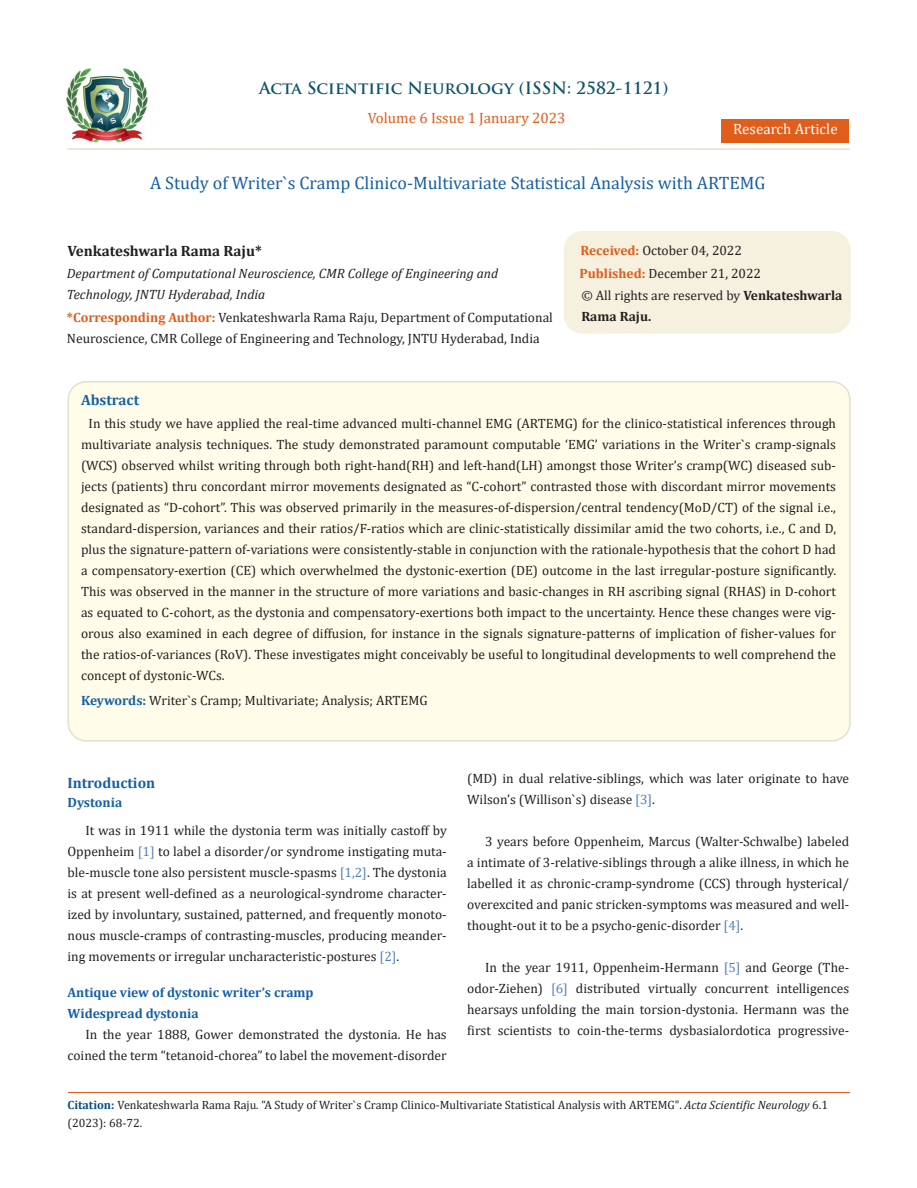
<style>
.page{position:relative;width:917px;height:1188px;background:#fff}
.page>*{position:absolute;margin:0;border:0;box-sizing:border-box;transform-origin:0 0}
.t1{font:18px "Cambria";color:#1560a6}
.t2{font:700 16.5px "Trajan Pro";color:#0e546a}
.t3{font:15px "Cambria";color:#e05d1a}
.t4{font:700 15px "Cambria";color:#231f20}
.t5{font:700 15px "Cambria";color:#1560a6}
.t6{font:15px "Cambria";color:#fff}
.t7{font:13.5px/21px "Cambria";color:#231f20;text-align:justify}
.t8{font:italic 13.5px/21px "Cambria";color:#231f20}
.t9{font:700 13.5px "Cambria";color:#1560a6}
.t10{font:12px/18px "Cambria";color:#231f20}
.s1{font-weight:700;color:#e05d1a}
.s2{font-weight:700}
.s3{font-weight:700;color:#1560a6}
.s4{color:#4f81bd}
.s5{font-weight:700;color:#035089}
.s6{font-style:italic}
</style>
<div class="page">
<img style="left:67px;top:68px;width:80px;height:74px">
<div style="left:721px;top:119px;width:128px;height:23px;background:#e05d1a"></div>
<div style="left:564px;top:232px;width:285px;height:101px;background:#f6f0df;border-radius:18px"></div>
<div style="left:563px;top:231px;width:287px;height:103px;border:2px solid #f6f0df;border-radius:18px"></div>
<div style="left:68px;top:382px;width:781px;height:359px;background:#fffde9;border-radius:18px"></div>
<div style="left:67px;top:381px;width:783px;height:361px;border:2px solid #e5dfce;border-radius:18px"></div>
<hr style="left:68px;top:1093px;width:781px;height:1px;background:#e05d1a">
<hr style="left:67px;top:148px;width:782px;height:2px;background:#e5dfce">
<p class="t2" style="left:259px;top:77px;width:411px">Acta Scientific Neurology (ISSN: 2582-1121)</p>
<p class="t3" style="left:368px;top:109px;width:199px">Volume 6 Issue 1 January 2023</p>
<p class="t6" style="left:733px;top:120px;width:106px">Research Article</p>
<p class="t1" style="left:150px;top:172px;width:617px">A Study of Writer`s Cramp Clinico-Multivariate Statistical Analysis with ARTEMG</p>
<p class="t4" style="left:67px;top:240px;width:196px">Venkateshwarla Rama Raju*</p>
<p class="t8" style="left:67px;top:262px;width:432px">Department of Computational Neuroscience, CMR College of Engineering and<br>Technology, JNTU Hyderabad, India</p>
<p class="t7" style="left:67px;top:307px;width:487px"><span class="s1">*Corresponding Author:</span> Venkateshwarla Rama Raju, Department of Computational<br>Neuroscience, CMR College of Engineering and Technology, JNTU Hyderabad, India</p>
<p class="t7" style="left:580px;top:240px;width:163px"><span class="s1">Received:</span> October 04, 2022</p>
<p class="t7" style="left:579px;top:263px;width:183px"><span class="s1">Published:</span> December 21, 2022</p>
<p class="t7" style="left:581px;top:284px;width:263px">© All rights are reserved by <span class="s2">Venkateshwarla<br>Rama Raju.</span></p>
<p class="t5" style="left:81px;top:390px;width:60px">Abstract</p>
<p class="t7" style="left:81px;top:412px;width:756px;text-indent:8px">In this study we have applied the real-time advanced multi-channel EMG (ARTEMG) for the clinico-statistical inferences through multivariate analysis techniques. The study demonstrated paramount computable ‘EMG’ variations in the Writer`s cramp-signals (WCS) observed whilst writing through both right-hand(RH) and left-hand(LH) amongst those Writer’s cramp(WC) diseased sub&shy;jects (patients) thru concordant mirror movements designated as “C-cohort” contrasted those with discordant mirror movements designated as “D-cohort”. This was observed primarily in the measures-of-dispersion/central tendency(MoD/CT) of the signal i.e., standard-dispersion, variances and their ratios/F-ratios which are clinic-statistically dissimilar amid the two cohorts, i.e., C and D, plus the signature-pattern of-variations were consistently-stable in conjunction with the rationale-hypothesis that the cohort D had a compensatory-exertion (CE) which overwhelmed the dystonic-exertion (DE) outcome in the last irregular-posture significantly.<br>This was observed in the manner in the structure of more variations and basic-changes in RH ascribing signal (RHAS) in D-cohort as equated to C-cohort, as the dystonia and compensatory-exertions both impact to the uncertainty. Hence these changes were vig&shy;orous also examined in each degree of diffusion, for instance in the signals signature-patterns of implication of fisher-values for the ratios-of-variances (RoV). These investigates might conceivably be useful to longitudinal developments to well comprehend the concept of dystonic-WCs.</p>
<p class="t7" style="left:81px;top:690px;width:348px"><span class="s3">Keywords:</span> Writer`s Cramp; Multivariate; Analysis; ARTEMG</p>
<p class="t5" style="left:67px;top:772px;width:89px">Introduction</p>
<p class="t9" style="left:67px;top:793px;width:56px">Dystonia</p>
<p class="t7" style="left:67px;top:820px;width:381px;text-indent:18px">It was in 1911 while the dystonia term was initially castoff by Oppenheim <span class="s4">[1]</span> to label a disorder/or syndrome instigating muta&shy;ble-muscle tone also persistent muscle-spasms <span class="s4">[1,2]</span>. The dystonia is at present well-defined as a neurological-syndrome character&shy;ized by involuntary, sustained, patterned, and frequently monoto&shy;nous muscle-cramps of contrasting-muscles, producing meander&shy;ing movements or irregular uncharacteristic-postures <span class="s4">[2]</span>.</p>
<p class="t9" style="left:67px;top:983px;width:248px">Antique view of dystonic writer’s cramp</p>
<p class="t9" style="left:67px;top:1004px;width:133px">Widespread dystonia</p>
<p class="t7" style="left:67px;top:1024px;width:381px;text-align:right">In the year 1888, Gower demonstrated the dystonia. He has coined the term “tetanoid-chorea” to label the movement-disorder</p>
<p class="t7" style="left:467px;top:768px;width:383px">(MD) in dual relative-siblings, which was later originate to have<br>Wilson’s (Willison`s) disease <span class="s4">[3]</span>.</p>
<p class="t7" style="left:467px;top:831px;width:383px;text-indent:18px">3 years before Oppenheim, Marcus (Walter-Schwalbe) labeled a intimate of 3-relative-siblings through a alike illness, in which he labelled it as chronic-cramp-syndrome (CCS) through hysterical/ overexcited and panic stricken-symptoms was measured and well&shy;thought-out it to be a psycho-genic-disorder <span class="s4">[4]</span>.</p>
<p class="t7" style="left:467px;top:957px;width:383px;text-indent:18px">In the year 1911, Oppenheim-Hermann <span class="s4">[5]</span> and George (The&shy;odor-Ziehen) <span class="s4">[6]</span> distributed virtually concurrent intelligences hearsays unfolding the main torsion-dystonia. Hermann was the first scientists to coin-the-terms dysbasialordotica progressive-</p>
<p class="t10" style="left:68px;top:1096px;width:762px"><span class="s5">Citation:</span> Venkateshwarla Rama Raju<span class="s6">.</span> “A Study of Writer`s Cramp Clinico-Multivariate Statistical Analysis with ARTEMG". <span class="s6">Acta Scientific Neurology</span> 6.1 (2023): 68-72.</p>
</div>
